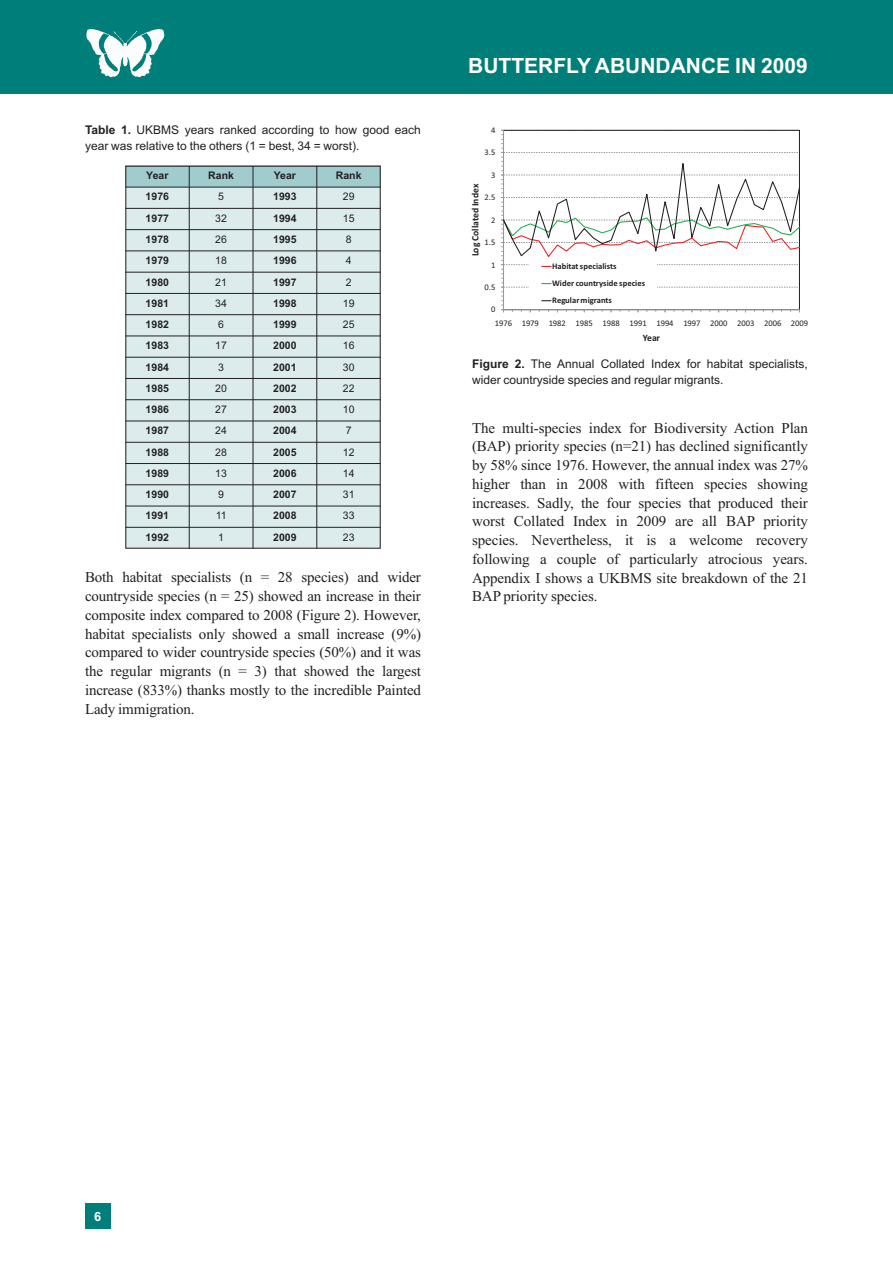
<style>
.page{position:relative;width:893px;height:1263px;background:#fff}
.page>*{position:absolute;margin:0;border:0;box-sizing:border-box;transform-origin:0 0}
.t1{font:700 21px "Arial";color:#fff}
.t2{font:15px/18.8px "Times New Roman";letter-spacing:-.005em;color:#231f20;text-align:justify}
.t3{font:700 12.75px "Arial";color:#fff}
.t4{font:12px/15.8px "Arial";color:#231f20}
.t5{font:700 10.5px/21.3px "Arial";color:#231f20;text-align:justify}
.t6{font:10.5px/21.3px "Arial";color:#231f20}
.t7{font:9.6px "Calibri Bold+ZYIFWN";color:#231f20}
.t8{font:8.55px "Calibri+ALGGAT";color:#231f20}
.t9{font:8.55px/17.1px "Calibri Bold+ZYIFWN";color:#231f20}
.s1{font-weight:700}
</style>
<div class="page">
<div style="left:0;top:0;width:893px;height:94px;background:#007e7a"></div>
<div style="left:85px;top:1203px;width:26px;height:26px;background:#007e7a"></div>
<img style="left:114px;top:31px;width:33px;height:16px">
<div style="left:125px;top:187px;width:256px;height:362px;background:#dcecec"></div>
<div style="left:125px;top:166px;width:256px;height:21px;background:#a0cccd"></div>
<div style="left:125px;top:166px;width:256px;height:383px;border:1px solid #231f20"></div>
<hr style="left:125px;top:187px;width:256px;height:1px;background:#231f20">
<hr style="left:125px;top:208px;width:256px;height:1px;background:#231f20">
<hr style="left:125px;top:229px;width:256px;height:1px;background:#231f20">
<hr style="left:125px;top:250px;width:256px;height:1px;background:#231f20">
<hr style="left:125px;top:272px;width:256px;height:1px;background:#231f20">
<hr style="left:125px;top:293px;width:256px;height:1px;background:#231f20">
<hr style="left:125px;top:314px;width:256px;height:1px;background:#231f20">
<hr style="left:125px;top:336px;width:256px;height:1px;background:#231f20">
<hr style="left:125px;top:357px;width:256px;height:1px;background:#231f20">
<hr style="left:125px;top:378px;width:256px;height:1px;background:#231f20">
<hr style="left:125px;top:399px;width:256px;height:1px;background:#231f20">
<hr style="left:125px;top:421px;width:256px;height:1px;background:#231f20">
<hr style="left:125px;top:442px;width:256px;height:1px;background:#231f20">
<hr style="left:125px;top:463px;width:256px;height:1px;background:#231f20">
<hr style="left:125px;top:484px;width:256px;height:1px;background:#231f20">
<hr style="left:125px;top:506px;width:256px;height:1px;background:#231f20">
<hr style="left:125px;top:527px;width:256px;height:1px;background:#231f20">
<hr style="left:189px;top:166px;width:1px;height:383px;background:#231f20">
<hr style="left:253px;top:166px;width:1px;height:383px;background:#231f20">
<hr style="left:316px;top:166px;width:1px;height:383px;background:#231f20">
<svg style="left:501px;top:130px;width:299px;height:182px"></svg>
<p class="t4" style="left:85px;top:122px;width:337px"><span class="s1">Table 1.</span> UKBMS years ranked according to how good each year was relative to the others (1 = best, 34 = worst).</p>
<p class="t5" style="left:146px;top:165px;width:24px">Year</p>
<p class="t5" style="left:208px;top:165px;width:27px">Rank</p>
<p class="t5" style="left:274px;top:165px;width:24px">Year</p>
<p class="t5" style="left:336px;top:165px;width:27px">Rank</p>
<p class="t5" style="left:146px;top:186px;width:25px">1976</p>
<p class="t6" style="left:215px;top:186px;width:13px">5<br>32<br>26<br>18<br>21<br>34<br>6<br>17<br>3<br>20<br>27<br>24<br>28<br>13<br>9<br>11</p>
<p class="t5" style="left:273px;top:186px;width:25px">1993<br>1994<br>1995<br>1996<br>1997<br>1998<br>1999<br>2000<br>2001<br>2002<br>2003<br>2004<br>2005<br>2006<br>2007<br>2008<br>2009</p>
<p class="t6" style="left:343px;top:186px;width:13px">29<br>15<br>8<br>4<br>2<br>19<br>25<br>16<br>30<br>22<br>10<br>7<br>12<br>14<br>31<br>33<br>23</p>
<p class="t5" style="left:146px;top:207px;width:25px">1977<br>1978<br>1979<br>1980<br>1981<br>1982<br>1983<br>1984<br>1985<br>1986<br>1987<br>1988<br>1989<br>1990</p>
<p class="t5" style="left:146px;top:505px;width:25px">1991</p>
<p class="t5" style="left:146px;top:526px;width:25px">1992</p>
<p class="t6" style="left:218px;top:526px;width:7px">1</p>
<p class="t2" style="left:85px;top:568px;width:337px">Both habitat specialists (n = 28 species) and wider countryside species (n = 25) showed an increase in their composite index compared to 2008 (Figure 2). However, habitat specialists only showed a small increase (9%) compared to wider countryside species (50%) and it was the regular migrants (n = 3) that showed the largest increase (833%) thanks mostly to the incredible Painted Lady immigration.</p>
<h1 class="t1" style="left:468px;top:53px;width:341px">BUTTERFLY ABUNDANCE IN 2009</h1>
<p class="t8" style="left:491px;top:125px;width:6px">4</p>
<p class="t8" style="left:485px;top:147px;width:12px">3.5</p>
<p class="t8" style="left:491px;top:169px;width:6px">3</p>
<p class="t7" style="left:469px;top:256px;width:75px;rotate:-90deg">Log Collated Index</p>
<p class="t8" style="left:485px;top:192px;width:12px">2.5</p>
<p class="t8" style="left:491px;top:214px;width:6px">2</p>
<p class="t8" style="left:485px;top:237px;width:12px">1.5</p>
<p class="t8" style="left:491px;top:259px;width:6px">1</p>
<p class="t8" style="left:485px;top:282px;width:12px">0.5</p>
<p class="t8" style="left:491px;top:304px;width:6px">0</p>
<p class="t9" style="left:552px;top:257px;width:95px">Habitat specialists<br>Wider countryside species<br>Regular migrants</p>
<p class="t8" style="left:495px;top:318px;width:315px">1976 1979 1982 1985 1988 1991 1994 1997 2000 2003 2006 2009</p>
<p class="t7" style="left:643px;top:332px;width:19px">Year</p>
<p class="t4" style="left:472px;top:356px;width:337px"><span class="s1">Figure 2.</span> The Annual Collated Index for habitat specialists, wider countryside species and regular migrants.</p>
<p class="t2" style="left:472px;top:418px;width:337px">The multi-species index for Biodiversity Action Plan (BAP) priority species (n=21) has declined significantly by 58% since 1976. However, the annual index was 27% higher than in 2008 with fifteen species showing increases. Sadly, the four species that produced their worst Collated Index in 2009 are all BAP priority species. Nevertheless, it is a welcome recovery following a couple of particularly atrocious years.<br>Appendix I shows a UKBMS site breakdown of the 21<br>BAP priority species.</p>
<p class="t3" style="left:94px;top:1209px;width:9px">6</p>
</div>
